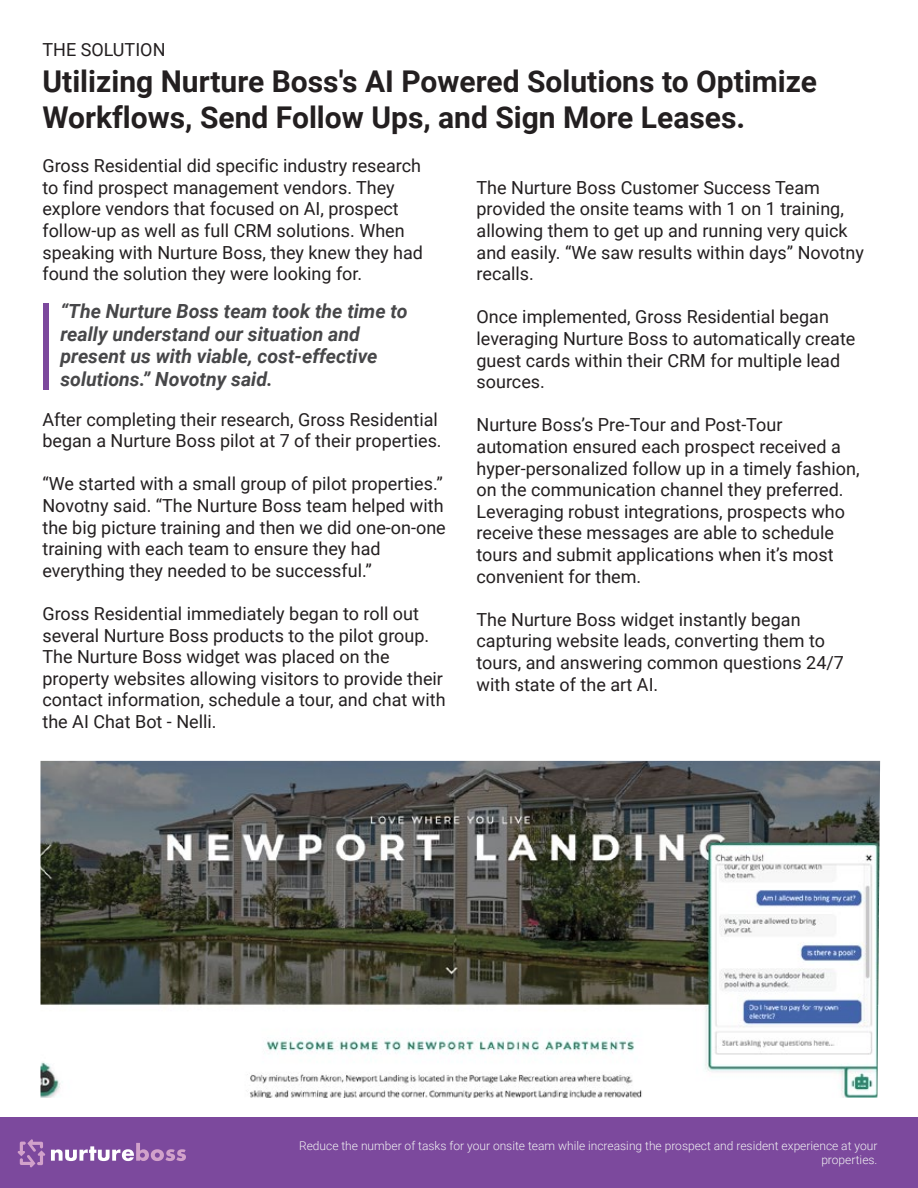
<style>
.page{position:relative;width:918px;height:1188px;background:#fff}
.page>*{position:absolute;margin:0;border:0;box-sizing:border-box;transform-origin:0 0}
.t1{font:700 30px/36px "Roboto";color:#231f20}
.t2{font:italic 700 19.5px/22.5px "Roboto";color:#474749}
.t3{font:18px/21.6px "Roboto";color:#231f20}
.t4{font:300 12px/14.4px "Roboto";color:#f1f1f2;text-align:right}
</style>
<div class="page">
<div style="left:0;top:1118px;width:918px;height:70px;background:#7c499d"></div>
<svg style="left:51px;top:1143px;width:135px;height:18px"></svg>
<svg style="left:18px;top:1139px;width:27px;height:28px"></svg>
<img style="left:40px;top:761px;width:840px;height:337px">
<div style="left:43px;top:303px;width:6px;height:87px;background:#7c499d"></div>
<p class="t3" style="left:42px;top:38px;width:125px">THE SOLUTION</p>
<h1 class="t1" style="left:42px;top:62px;width:776px">Utilizing Nurture Boss's AI Powered Solutions to Optimize<br>Workflows, Send Follow Ups, and Sign More Leases.</h1>
<p class="t3" style="left:42px;top:154px;width:382px">Gross Residential did specific industry research to find prospect management vendors. They explore vendors that focused on AI, prospect follow-up as well as full CRM solutions. When speaking with Nurture Boss, they knew they had found the solution they were looking for.</p>
<p class="t2" style="left:60px;top:299px;width:349px">“The Nurture Boss team took the time to really understand our situation and present us with viable, cost-effective solutions.” Novotny said.</p>
<p class="t3" style="left:42px;top:408px;width:401px">After completing their research, Gross Residential began a Nurture Boss pilot at 7 of their properties.</p>
<p class="t3" style="left:42px;top:472px;width:405px">“We started with a small group of pilot properties.” Novotny said. “The Nurture Boss team helped with the big picture training and then we did one-on-one training with each team to ensure they had everything they needed to be successful.”</p>
<p class="t3" style="left:42px;top:602px;width:405px">Gross Residential immediately began to roll out several Nurture Boss products to the pilot group.<br>The Nurture Boss widget was placed on the property websites allowing visitors to provide their contact information, schedule a tour, and chat with the AI Chat Bot - Nelli.</p>
<p class="t3" style="left:477px;top:176px;width:389px">The Nurture Boss Customer Success Team provided the onsite teams with 1 on 1 training, allowing them to get up and running very quick and easily. “We saw results within days” Novotny recalls.</p>
<p class="t3" style="left:477px;top:306px;width:380px">Once implemented, Gross Residential began leveraging Nurture Boss to automatically create guest cards within their CRM for multiple lead sources.</p>
<p class="t3" style="left:477px;top:414px;width:385px">Nurture Boss’s Pre-Tour and Post-Tour automation ensured each prospect received a hyper-personalized follow up in a timely fashion, on the communication channel they preferred.<br>Leveraging robust integrations, prospects who receive these messages are able to schedule tours and submit applications when it’s most convenient for them.</p>
<p class="t3" style="left:477px;top:608px;width:369px">The Nurture Boss widget instantly began capturing website leads, converting them to tours, and answering common questions 24/7 with state of the art AI.</p>
<p class="t4" style="left:299px;top:1138px;width:580px">Reduce the number of tasks for your onsite team while increasing the prospect and resident experience at your properties.</p>
</div>
